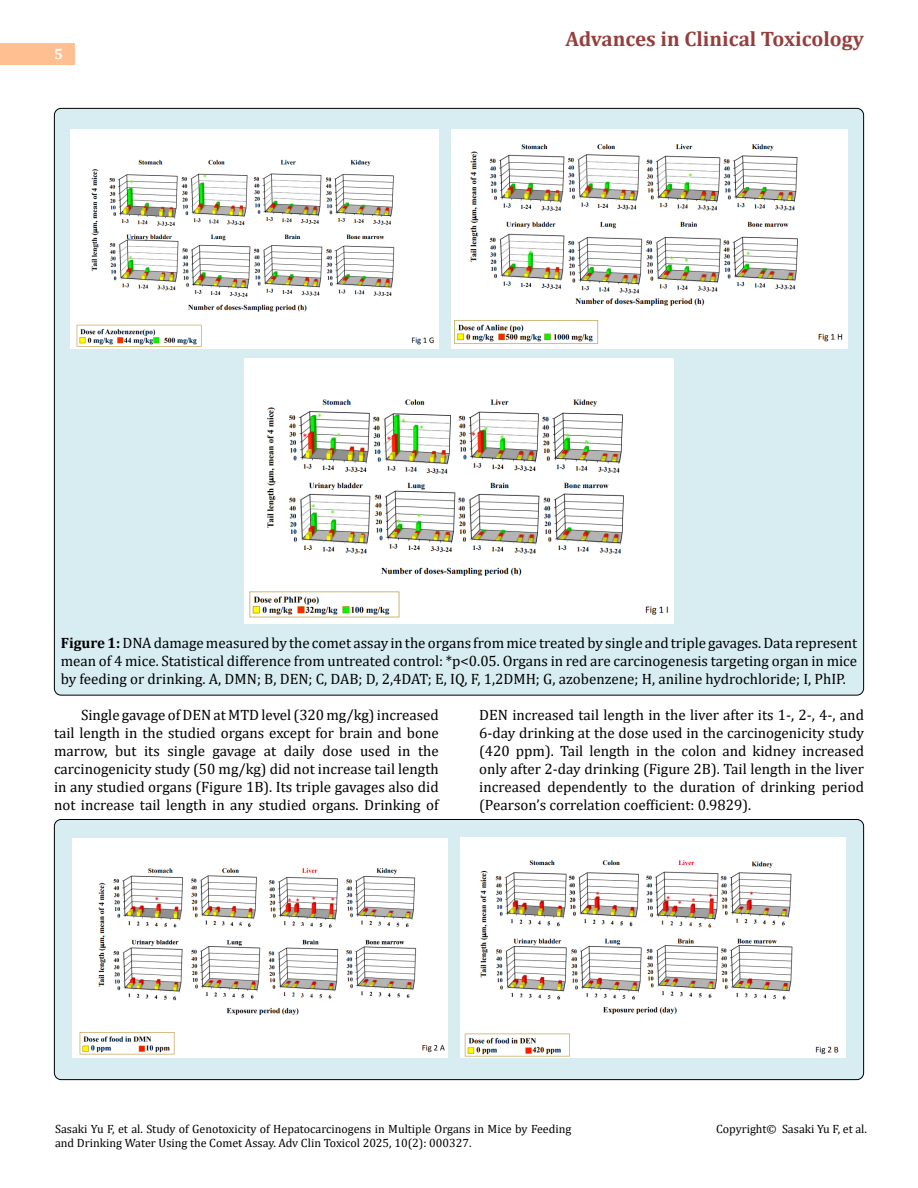
<style>
.page{position:relative;width:918px;height:1188px;background:#fff}
.page>*{position:absolute;margin:0;border:0;box-sizing:border-box;transform-origin:0 0}
.t1{font:700 21px "Cambria";color:#953f3c}
.Medwin_Paragraph{font:15px/18px "Cambria";color:#000;text-align:justify}
.Medwin_Table_legend{font:15px/18px "Cambria";color:#000;text-align:justify}
.t2{font:700 15px "Cambria";color:#fff}
.t3{font:12px/14.4px "Cambria";color:#000}
.s1{font-weight:700}
</style>
<div class="page">
<div style="left:0;top:43px;width:75px;height:21px;background:#ffbf91"></div>
<div style="left:54px;top:819px;width:810px;height:261px;background:#d8edf2;border-radius:7px"></div>
<div style="left:54px;top:108px;width:810px;height:587px;background:#d8edf2;border-radius:7px"></div>
<img style="left:71px;top:130px;width:368px;height:219px">
<img style="left:452px;top:129px;width:395px;height:220px">
<img style="left:244px;top:358px;width:430px;height:265px">
<img style="left:73px;top:838px;width:374px;height:220px">
<img style="left:460px;top:838px;width:385px;height:220px">
<p class="t2" style="left:54px;top:44px;width:10px">5</p>
<h1 class="t1" style="left:565px;top:24px;width:300px">Advances in Clinical Toxicology</h1>
<p class="Medwin_Table_legend" style="left:61px;top:634px;width:798px"><span class="s1">Figure 1:</span>DNA damage measured by the comet assay in the organs from mice treated by single and triple gavages. Data represent mean of 4 mice. Statistical difference from untreated control: *p&lt;0.05. Organs in red are carcinogenesis targeting organ in mice by feeding or drinking. A, DMN; B, DEN; C, DAB; D, 2,4DAT; E, IQ, F, 1,2DMH; G, azobenzene; H, aniline hydrochloride; I, PhIP.</p>
<p class="Medwin_Paragraph" style="left:54px;top:706px;width:386px;text-indent:27px">Single gavage of DEN at MTD level (320 mg/kg) increased tail length in the studied organs except for brain and bone marrow, but its single gavage at daily dose used in the carcinogenicity study (50 mg/kg) did not increase tail length in any studied organs (Figure 1B). Its triple gavages also did not increase tail length in any studied organs. Drinking of</p>
<p class="Medwin_Paragraph" style="left:479px;top:706px;width:386px">DEN increased tail length in the liver after its 1-, 2-, 4-, and 6-day drinking at the dose used in the carcinogenicity study (420 ppm). Tail length in the colon and kidney increased only after 2-day drinking (Figure 2B). Tail length in the liver increased dependently to the duration of drinking period (Pearson’s correlation coefficient: 0.9829).</p>
<p class="t3" style="left:55px;top:1121px;width:518px">Sasaki Yu F, et al. Study of Genotoxicity of Hepatocarcinogens in Multiple Organs in Mice by Feeding and Drinking Water Using the Comet Assay. Adv Clin Toxicol 2025, 10(2): 000327.</p>
<p class="t3" style="left:716px;top:1121px;width:152px">Copyright© Sasaki Yu F, et al.</p>
</div>
